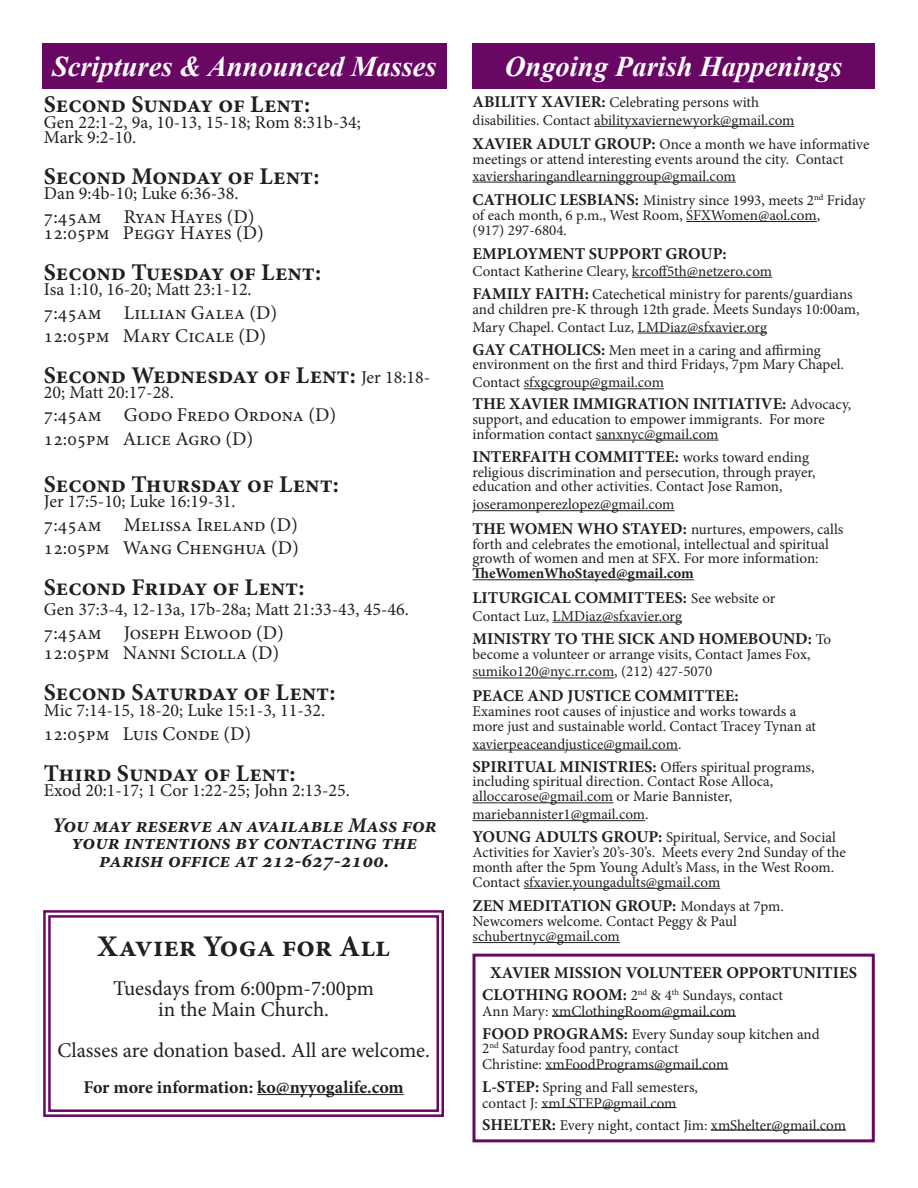
<style>
.page{position:relative;width:918px;height:1188px;background:#fff}
.page>*{position:absolute;margin:0;border:0;box-sizing:border-box;transform-origin:0 0}
.t1{font:700 30px "Minion Pro";color:#231f20}
.t2{font:italic 700 28.5px "Times New Roman";color:#fff}
.t3{font:700 24px "Minion Pro";color:#231f20}
.t4{font:italic 700 21px/17.9px "Minion Pro";color:#231f20;text-align:center}
.t5{font:21px "Minion Pro";color:#231f20}
.t6{font:19.5px "Minion Pro";color:#231f20}
.t7{font:18px "Minion Pro";color:#231f20}
.t8{font:700 18px "Minion Pro";color:#231f20}
.t9{font:700 16.5px "Minion Pro";color:#231f20}
.t10{font:15px/14.9px "Minion Pro";color:#231f20}
.s1{font-weight:700;font-size:16.5px}
.s2{font-weight:400;font-size:15px}
.s3{font-weight:700}
.s4{font-weight:400;font-size:18px}
</style>
<div class="page">
<div style="left:42px;top:43px;width:405px;height:46px;background:#690765"></div>
<div style="left:472px;top:43px;width:403px;height:46px;background:#690765"></div>
<hr style="left:594px;top:126px;width:201px;height:1px;background:#231f20">
<hr style="left:472px;top:182px;width:264px;height:1px;background:#231f20">
<hr style="left:686px;top:221px;width:131px;height:1px;background:#231f20">
<hr style="left:632px;top:277px;width:140px;height:1px;background:#231f20">
<hr style="left:638px;top:333px;width:129px;height:1px;background:#231f20">
<hr style="left:524px;top:388px;width:140px;height:1px;background:#231f20">
<hr style="left:596px;top:440px;width:123px;height:1px;background:#231f20">
<hr style="left:472px;top:510px;width:203px;height:1px;background:#231f20">
<hr style="left:472px;top:579px;width:222px;height:1px;background:#231f20">
<hr style="left:553px;top:622px;width:129px;height:1px;background:#231f20">
<hr style="left:472px;top:678px;width:142px;height:1px;background:#231f20">
<hr style="left:472px;top:750px;width:206px;height:1px;background:#231f20">
<hr style="left:472px;top:802px;width:141px;height:1px;background:#231f20">
<hr style="left:472px;top:820px;width:173px;height:1px;background:#231f20">
<hr style="left:524px;top:888px;width:196px;height:1px;background:#231f20">
<hr style="left:472px;top:942px;width:148px;height:1px;background:#231f20">
<hr style="left:552px;top:1016px;width:184px;height:1px;background:#231f20">
<hr style="left:545px;top:1069px;width:183px;height:1px;background:#231f20">
<hr style="left:541px;top:1107px;width:135px;height:1px;background:#231f20">
<hr style="left:711px;top:1130px;width:135px;height:1px;background:#231f20">
<div style="left:472px;top:954px;width:403px;height:188px;border:3px solid #690765"></div>
<svg style="left:43px;top:910px;width:401px;height:207px"></svg>
<div style="left:48px;top:915px;width:391px;height:197px;border:2px solid #690765"></div>
<p class="t2" style="left:52px;top:46px;width:386px">Scriptures &amp; Announced Masses</p>
<p class="t2" style="left:505px;top:46px;width:339px">Ongoing Parish Happenings</p>
<p class="t10" style="left:472px;top:95px;width:288px"><span class="s1">ABILITY XAVIER:</span> Celebrating persons with</p>
<p class="t10" style="left:472px;top:113px;width:324px">disabilities. Contact abilityxaviernewyork@gmail.com</p>
<p class="t10" style="left:472px;top:137px;width:398px"><span class="s1">XAVIER ADULT GROUP:</span> Once a month we have informative meetings or attend interesting events around the city. Contact</p>
<p class="t10" style="left:472px;top:168px;width:265px">xaviersharingandlearninggroup@gmail.com</p>
<p class="t10" style="left:472px;top:193px;width:394px"><span class="s1">CATHOLIC LESBIANS:</span> Ministry since 1993, meets 2<sup>nd</sup> Friday of each month, 6 p.m., West Room, SFXWomen@aol.com,</p>
<p class="t10" style="left:472px;top:223px;width:96px">(917) 297-6804.</p>
<p class="t9" style="left:472px;top:243px;width:256px">EMPLOYMENT SUPPORT GROUP:</p>
<p class="t10" style="left:472px;top:264px;width:301px">Contact Katherine Cleary, krcoff5th@netzero.com</p>
<p class="t10" style="left:472px;top:287px;width:389px"><span class="s1">FAMILY FAITH:</span> Catechetical ministry for parents/guardians and children pre-K through 12th grade. Meets Sundays 10:00am,</p>
<p class="t10" style="left:473px;top:319px;width:296px">Mary Chapel. Contact Luz, LMDiaz@sfxavier.org</p>
<p class="t10" style="left:473px;top:342px;width:350px"><span class="s1">GAY CATHOLICS:</span> Men meet in a caring and affirming</p>
<p class="t10" style="left:473px;top:356px;width:373px;line-height:17.9px">environment on the first and third Fridays, 7pm Mary Chapel.<br>Contact sfxgcgroup@gmail.com</p>
<p class="t9" style="left:473px;top:392px;width:380px">THE XAVIER IMMIGRATION INITIATIVE: <span class="s2">Advocacy,</span></p>
<p class="t10" style="left:473px;top:412px;width:354px">support, and education to empower immigrants. For more information contact sanxnyc@gmail.com</p>
<p class="t9" style="left:473px;top:445px;width:338px">INTERFAITH COMMITTEE: <span class="s2">works toward ending</span></p>
<p class="t10" style="left:472px;top:464px;width:345px">religious discrimination and persecution, through prayer,</p>
<p class="t10" style="left:472px;top:479px;width:312px">education and other activities. Contact Jose Ramon,</p>
<p class="t10" style="left:472px;top:497px;width:204px">joseramonperezlopez@gmail.com</p>
<p class="t10" style="left:472px;top:522px;width:372px"><span class="s1">THE WOMEN WHO STAYED:</span> nurtures, empowers, calls forth and celebrates the emotional, intellectual and spiritual growth of women and men at SFX. For more information:<br><span class="s3">TheWomenWhoStayed@gmail.com</span></p>
<p class="t9" style="left:473px;top:586px;width:304px">LITURGICAL COMMITTEES: <span class="s2">See website or</span></p>
<p class="t10" style="left:473px;top:609px;width:211px">Contact Luz, LMDiaz@sfxavier.org</p>
<p class="t9" style="left:473px;top:627px;width:360px">MINISTRY TO THE SICK AND HOMEBOUND: <span class="s2">To</span></p>
<p class="t10" style="left:473px;top:647px;width:340px">become a volunteer or arrange visits, Contact James Fox,</p>
<p class="t10" style="left:473px;top:664px;width:241px">sumiko120@nyc.rr.com, (212) 427-5070</p>
<p class="t9" style="left:473px;top:684px;width:268px">PEACE AND JUSTICE COMMITTEE:</p>
<p class="t10" style="left:473px;top:704px;width:345px">Examines root causes of injustice and works towards a more just and sustainable world. Contact Tracey Tynan at</p>
<p class="t10" style="left:473px;top:736px;width:210px">xavierpeaceandjustice@gmail.com.</p>
<p class="t10" style="left:473px;top:759px;width:344px"><span class="s1">SPIRITUAL MINISTRIES:</span> Offers spiritual programs,</p>
<p class="t10" style="left:473px;top:774px;width:302px">including spiritual direction. Contact Rose Alloca,</p>
<p class="t10" style="left:473px;top:789px;width:261px">alloccarose@gmail.com or Marie Bannister,</p>
<p class="t10" style="left:473px;top:807px;width:178px">mariebannister1@gmail.com.</p>
<p class="t10" style="left:473px;top:830px;width:375px"><span class="s1">YOUNG ADULTS GROUP:</span> Spiritual, Service, and Social Activities for Xavier’s 20’s-30’s. Meets every 2nd Sunday of the month after the 5pm Young Adult’s Mass, in the West Room.<br>Contact sfxavier.youngadults@gmail.com</p>
<p class="t9" style="left:473px;top:894px;width:313px">ZEN MEDITATION GROUP: <span class="s2">Mondays at 7pm.</span></p>
<p class="t10" style="left:473px;top:914px;width:266px">Newcomers welcome. Contact Peggy &amp; Paul</p>
<p class="t10" style="left:473px;top:929px;width:149px">schubertnyc@gmail.com</p>
<p class="t9" style="left:490px;top:961px;width:368px">XAVIER MISSION VOLUNTEER OPPORTUNITIES</p>
<p class="t10" style="left:482px;top:988px;width:302px"><span class="s1">CLOTHING ROOM:</span> 2<sup>nd</sup> &amp; 4<sup>th</sup> Sundays, contact</p>
<p class="t10" style="left:482px;top:1004px;width:255px">Ann Mary: xmClothingRoom@gmail.com</p>
<p class="t10" style="left:482px;top:1027px;width:339px"><span class="s1">FOOD PROGRAMS:</span> Every Sunday soup kitchen and</p>
<p class="t10" style="left:482px;top:1041px;width:198px">2<sup>nd</sup> Saturday food pantry, contact</p>
<p class="t10" style="left:482px;top:1057px;width:248px">Christine: xmFoodPrograms@gmail.com</p>
<p class="t10" style="left:482px;top:1080px;width:217px"><span class="s1">L-STEP:</span> Spring and Fall semesters,</p>
<p class="t10" style="left:482px;top:1095px;width:196px">contact J: xmLSTEP@gmail.com</p>
<p class="t10" style="left:482px;top:1118px;width:365px"><span class="s1">SHELTER:</span> Every night, contact Jim: xmShelter@gmail.com</p>
<p class="t3" style="left:44px;top:88px;width:268px">Second Sunday of Lent:</p>
<p class="t7" style="left:44px;top:110px;width:318px">Gen 22:1-2, 9a, 10-13, 15-18; Rom 8:31b-34;</p>
<p class="t7" style="left:44px;top:125px;width:94px">Mark 9:2-10.</p>
<p class="t3" style="left:44px;top:159px;width:277px">Second Monday of Lent:</p>
<p class="t7" style="left:44px;top:181px;width:196px">Dan 9:4b-10; Luke 6:36-38.</p>
<p class="t6" style="left:44px;top:203px;width:212px">7:45am Ryan Hayes (D)</p>
<p class="t6" style="left:44px;top:220px;width:222px">12:05pm Peggy Hayes (D)</p>
<p class="t3" style="left:44px;top:255px;width:279px">Second Tuesday of Lent:</p>
<p class="t7" style="left:44px;top:277px;width:209px">Isa 1:10, 16-20; Matt 23:1-12.</p>
<p class="t6" style="left:44px;top:299px;width:235px">7:45am Lillian Galea (D)</p>
<p class="t6" style="left:44px;top:323px;width:224px">12:05pm Mary Cicale (D)</p>
<p class="t3" style="left:44px;top:358px;width:388px">Second Wednesday of Lent: <span class="s4">Jer 18:18-</span></p>
<p class="t7" style="left:44px;top:380px;width:132px">20; Matt 20:17-28.</p>
<p class="t6" style="left:44px;top:402px;width:294px">7:45am Godo Fredo Ordona (D)</p>
<p class="t6" style="left:44px;top:425px;width:211px">12:05pm Alice Agro (D)</p>
<p class="t3" style="left:44px;top:468px;width:297px">Second Thursday of Lent:</p>
<p class="t7" style="left:44px;top:490px;width:193px">Jer 17:5-10; Luke 16:19-31.</p>
<p class="t6" style="left:44px;top:511px;width:255px">7:45am Melissa Ireland (D)</p>
<p class="t6" style="left:44px;top:535px;width:256px">12:05pm Wang Chenghua (D)</p>
<p class="t3" style="left:44px;top:570px;width:262px">Second Friday of Lent:</p>
<p class="t7" style="left:44px;top:597px;width:366px">Gen 37:3-4, 12-13a, 17b-28a; Matt 21:33-43, 45-46.</p>
<p class="t6" style="left:44px;top:619px;width:242px">7:45am Joseph Elwood (D)</p>
<p class="t6" style="left:44px;top:640px;width:237px">12:05pm Nanni Sciolla (D)</p>
<p class="t3" style="left:44px;top:675px;width:293px">Second Saturday of Lent:</p>
<p class="t7" style="left:44px;top:699px;width:283px">Mic 7:14-15, 18-20; Luke 15:1-3, 11-32.</p>
<p class="t6" style="left:44px;top:720px;width:209px">12:05pm Luis Conde (D)</p>
<p class="t3" style="left:44px;top:756px;width:253px">Third Sunday of Lent:</p>
<p class="t7" style="left:44px;top:778px;width:308px">Exod 20:1-17; 1 Cor 1:22-25; John 2:13-25.</p>
<p class="t4" style="left:52px;top:816px;width:386px">You may reserve an available Mass for your intentions by contacting the parish office at 212-627-2100.</p>
<p class="t1" style="left:97px;top:925px;width:294px">Xavier Yoga for All</p>
<p class="t5" style="left:113px;top:974px;width:262px">Tuesdays from 6:00pm-7:00pm</p>
<p class="t5" style="left:158px;top:995px;width:172px">in the Main Church.</p>
<p class="t5" style="left:57px;top:1036px;width:374px">Classes are donation based. All are welcome.</p>
<p class="t8" style="left:83px;top:1074px;width:322px">For more information: ko@nyyogalife.com</p>
</div>
